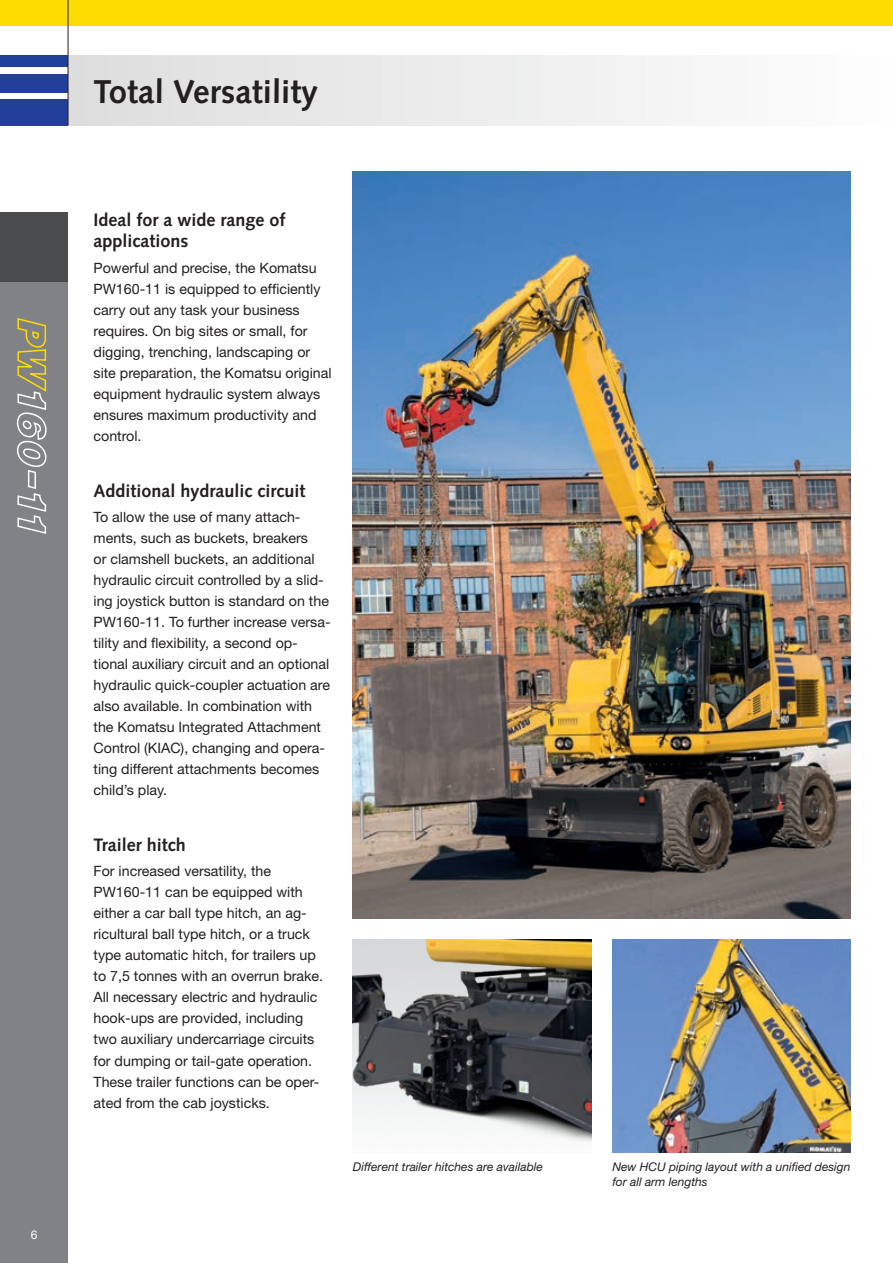
<style>
.page{position:relative;width:893px;height:1263px;background:#fff}
.page>*{position:absolute;margin:0;border:0;box-sizing:border-box;transform-origin:0 0}
.t1{font:700 33px "Syntax LTCE";color:#231f20}
.t2{font:700 18px/21px "Syntax LTCE";color:#231f20}
.t3{font:14.25px/21px "Helvetica Neue LT Pro";color:#231f20}
.t4{font:italic 12px/15px "Helvetica Neue LT Pro";color:#231f20}
.t5{font:12px "Helvetica Neue LT Pro";color:#fff}
</style>
<div class="page">
<div style="left:0;top:213px;width:68px;height:1050px;background:#808285"></div>
<div style="left:0;top:99px;width:68px;height:26px;background:#223f99"></div>
<div style="left:0;top:74px;width:68px;height:18px;background:#223f99"></div>
<div style="left:0;top:55px;width:68px;height:12px;background:#223f99"></div>
<div style="left:0;top:0;width:893px;height:26px;background:#ffdc01"></div>
<div style="left:0;top:213px;width:68px;height:69px;background:#4b4c4d"></div>
<div style="left:68px;top:55px;width:825px;height:70px;background:linear-gradient(to right,#ddddde,#fdfdfe)"></div>
<hr style="left:68px;top:0;width:1px;height:125px;background:#231f20">
<svg style="left:16px;top:318px;width:31px;height:216px"></svg>
<img style="left:612px;top:940px;width:238px;height:212px">
<img style="left:353px;top:172px;width:497px;height:746px">
<img style="left:353px;top:940px;width:238px;height:202px">
<p class="t5" style="left:31px;top:1227px;width:8px">6</p>
<h1 class="t1" style="left:94px;top:73px;width:226px">Total Versatility</h1>
<p class="t2" style="left:94px;top:210px;width:194px">Ideal for a wide range of applications</p>
<p class="t3" style="left:94px;top:257px;width:240px">Powerful and precise, the Komatsu<br>PW160-11 is equipped to efficiently carry out any task your business requires. On big sites or small, for digging, trenching, landscaping or site preparation, the Komatsu original equipment hydraulic system always ensures maximum productivity and control.</p>
<p class="t2" style="left:94px;top:480px;width:214px">Additional hydraulic circuit</p>
<p class="t3" style="left:94px;top:506px;width:239px">To allow the use of many attach&shy;ments, such as buckets, breakers<br>or clamshell buckets, an additional hydraulic circuit controlled by a slid&shy;ing joystick button is standard on the PW160-11. To further increase versa&shy;tility and flexibility, a second op&shy;tional auxiliary circuit and an optional hydraulic quick-coupler actuation are also available. In combination with the Komatsu Integrated Attachment Control (KIAC), changing and opera&shy;ting different attachments becomes child’s play.</p>
<p class="t2" style="left:94px;top:834px;width:94px">Trailer hitch</p>
<p class="t3" style="left:94px;top:860px;width:231px">For increased versatility, the PW160-11 can be equipped with either a car ball type hitch, an ag&shy;ricultural ball type hitch, or a truck type automatic hitch, for trailers up to 7,5 tonnes with an overrun brake.<br>All necessary electric and hydraulic hook-ups are provided, including two auxiliary undercarriage circuits for dumping or tail-gate operation.<br>These trailer functions can be oper&shy;ated from the cab joysticks.</p>
<p class="t4" style="left:353px;top:1158px;width:191px">Different trailer hitches are available</p>
<p class="t4" style="left:612px;top:1158px;width:240px">New HCU piping layout with a unified design for all arm lengths</p>
</div>
